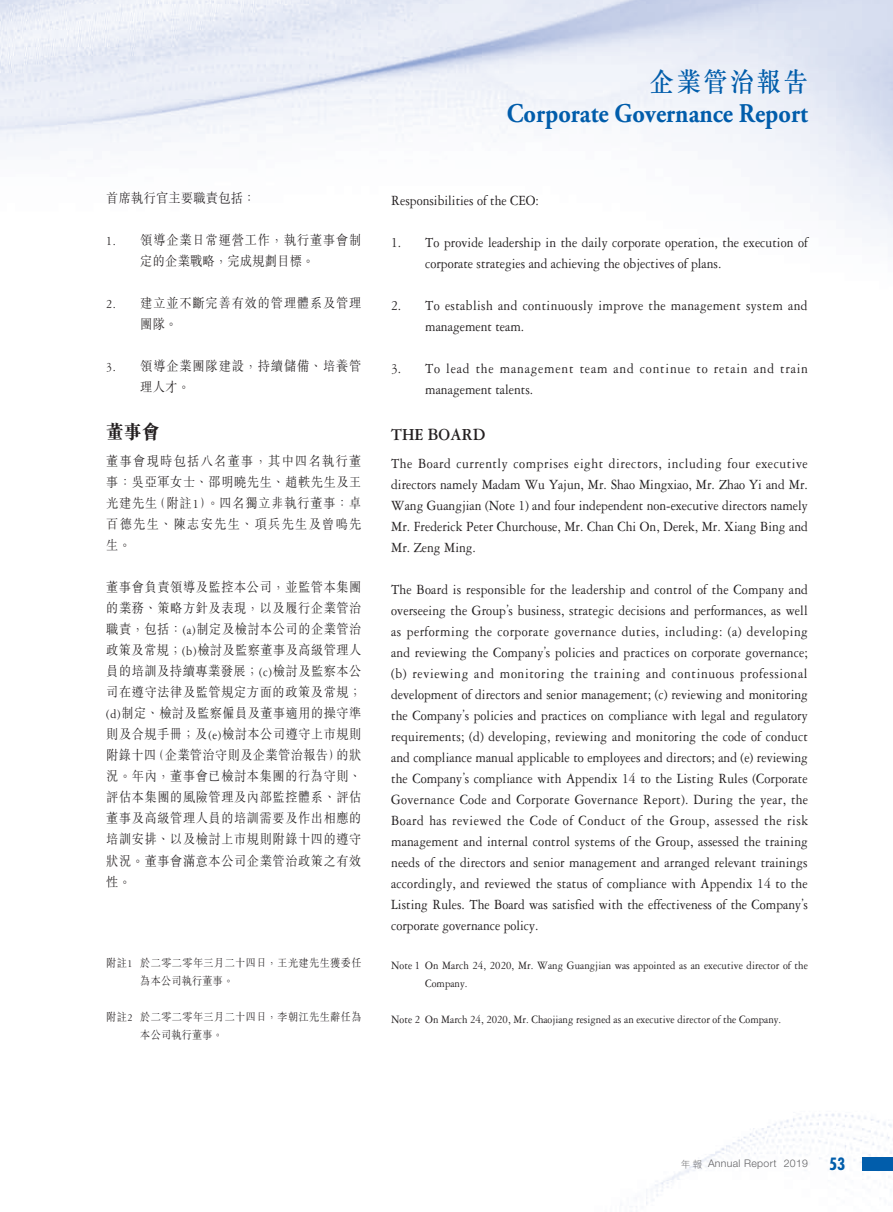
<style>
.page{position:relative;width:893px;height:1212px;background:#fff}
.page>*{position:absolute;margin:0;border:0;box-sizing:border-box;transform-origin:0 0}
.t1{font:700 27px "Adobe Garamond Pro";color:#015dab;scale:.9 1}
.t2{font:500 27px "M Sung HK";letter-spacing:.1em;color:#015dab;scale:.9 1}
.t3{font:800 19.5px "M Sung HK";color:#231f20;scale:.9 1}
.t4{font:700 18px "Garamond 3 LT Std";color:#231f20;scale:.9 1}
.t5{font:700 condensed 16.5px "Futura Std";color:#015dab}
.t6{font:15px/21px "Garamond 3 LT Std";color:#231f20;text-align:justify;scale:.9 1}
.t7{font:15px/21px "Garamond 3 LT Std";letter-spacing:.025em;color:#231f20;scale:.9 1}
.t8{font:15px/21px "Garamond 3 LT Std";letter-spacing:.06em;color:#231f20;scale:.9 1}
.t9{font:300 13.5px/21px "M Sung HK";letter-spacing:.055em;color:#231f20;text-align:justify;scale:.9 1}
.t10{font:300 13.5px/21px "M Sung HK";letter-spacing:.075em;color:#231f20;scale:.9 1}
.t11{font:300 13.5px "M Sung HK";letter-spacing:.025em;color:#231f20;scale:.9 1}
.t12{font:12px/18px "Garamond 3 LT Std";color:#231f20;scale:.9 1}
.t13{font:300 11.25px/18px "M Sung HK";letter-spacing:.04em;color:#231f20;scale:.9 1}
.t14{font:300 10.5px "Helvetica Neue LT Std";letter-spacing:.03em;color:#636366}
.s1{font-family:"Garamond 3 LT Std";font-weight:400}
.s2{font-family:"M Hei HK";font-size:9.75px}
</style>
<div class="page">
<img style="left:0;top:0;width:893px;height:1207px">
<div style="left:862px;top:1157px;width:31px;height:13px;background:#015dab"></div>
<p class="t11" style="left:106px;top:189px;width:167px">首席執行官主要職責包括：</p>
<p class="t10" style="left:140px;top:229px;width:247px;text-indent:-34px"><span class="s1">1.</span> 領導企業日常運營工作，執行董事會制定的企業戰略，完成規劃目標。</p>
<p class="t10" style="left:140px;top:292px;width:247px;text-indent:-34px"><span class="s1">2.</span> 建立並不斷完善有效的管理體系及管理團隊。</p>
<p class="t10" style="left:140px;top:355px;width:247px;text-indent:-34px"><span class="s1">3.</span> 領導企業團隊建設，持續儲備、培養管理人才。</p>
<h2 class="t3" style="left:106px;top:418px;width:61px">董事會</h2>
<p class="t9" style="left:106px;top:450px;width:285px">董事會現時包括八名董事，其中四名執行董事：吳亞軍女士、邵明曉先生、趙軼先生及王光建先生（附註<span class="s1">1</span>）。四名獨立非執行董事：卓百德先生、陳志安先生、項兵先生及曾鳴先生。</p>
<p class="t9" style="left:106px;top:576px;width:285px">董事會負責領導及監控本公司，並監管本集團的業務、策略方針及表現，以及履行企業管治職責，包括：<span class="s1">(a)</span>制定及檢討本公司的企業管治政策及常規；<span class="s1">(b)</span>檢討及監察董事及高級管理人員的培訓及持續專業發展；<span class="s1">(c)</span>檢討及監察本公司在遵守法律及監管規定方面的政策及常規；<span class="s1">(d)</span>制定、檢討及監察僱員及董事適用的操守準則及合規手冊；及<span class="s1">(e)</span>檢討本公司遵守上市規則附錄十四（企業管治守則及企業管治報告）的狀況。年內，董事會已檢討本集團的行為守則、評估本集團的風險管理及內部監控體系、評估董事及高級管理人員的培訓需要及作出相應的培訓安排、以及檢討上市規則附錄十四的遵守狀況。董事會滿意本公司企業管治政策之有效性。</p>
<p class="t13" style="left:140px;top:954px;width:247px;text-indent:-34px">附註<span class="s1">1</span> 於二零二零年三月二十四日，王光建先生獲委任為本公司執行董事。</p>
<p class="t13" style="left:140px;top:1008px;width:247px;text-indent:-34px">附註<span class="s1">2</span> 於二零二零年三月二十四日，李朝江先生辭任為本公司執行董事。</p>
<h1 class="t2" style="left:650px;top:63px;width:177px">企業管治報告</h1>
<h1 class="t1" style="left:507px;top:98px;width:336px">Corporate Governance Report</h1>
<p class="t6" style="left:391px;top:190px;width:166px">Responsibilities of the CEO:</p>
<p class="t6" style="left:425px;top:232px;width:427px;text-indent:-34px">1. To provide leadership in the daily corporate operation, the execution of corporate strategies and achieving the objectives of plans.</p>
<p class="t7" style="left:425px;top:295px;width:426px;text-indent:-34px">2. To establish and continuously improve the management system and management team.</p>
<p class="t8" style="left:425px;top:358px;width:427px;text-indent:-34px">3. To lead the management team and continue to retain and train management talents.</p>
<p class="t4" style="left:391px;top:425px;width:106px">THE BOARD</p>
<p class="t6" style="left:391px;top:453px;width:465px">The Board currently comprises eight directors, including four executive directors namely Madam Wu Yajun, Mr. Shao Mingxiao, Mr. Zhao Yi and Mr.<br>Wang Guangjian (Note 1) and four independent non-executive directors namely Mr. Frederick Peter Churchouse, Mr. Chan Chi On, Derek, Mr. Xiang Bing and Mr. Zeng Ming.</p>
<p class="t6" style="left:391px;top:579px;width:465px">The Board is responsible for the leadership and control of the Company and overseeing the Group’s business, strategic decisions and performances, as well as performing the corporate governance duties, including: (a) developing and reviewing the Company’s policies and practices on corporate governance; (b) reviewing and monitoring the training and continuous professional development of directors and senior management; (c) reviewing and monitoring the Company’s policies and practices on compliance with legal and regulatory requirements; (d) developing, reviewing and monitoring the code of conduct and compliance manual applicable to employees and directors; and (e) reviewing the Company’s compliance with Appendix 14 to the Listing Rules (Corporate Governance Code and Corporate Governance Report). During the year, the Board has reviewed the Code of Conduct of the Group, assessed the risk management and internal control systems of the Group, assessed the training needs of the directors and senior management and arranged relevant trainings accordingly, and reviewed the status of compliance with Appendix 14 to the Listing Rules. The Board was satisfied with the effectiveness of the Company’s corporate governance policy.</p>
<p class="t12" style="left:425px;top:956px;width:427px;text-indent:-34px">Note 1 On March 24, 2020, Mr. Wang Guangjian was appointed as an executive director of the<br>Company.</p>
<p class="t12" style="left:391px;top:1010px;width:435px">Note 2 On March 24, 2020, Mr. Chaojiang resigned as an executive director of the Company.</p>
<p class="t14" style="left:681px;top:1157px;width:129px"><span class="s2">年報</span> Annual Report 2019</p>
<p class="t5" style="left:829px;top:1154px;width:18px">53</p>
</div>
